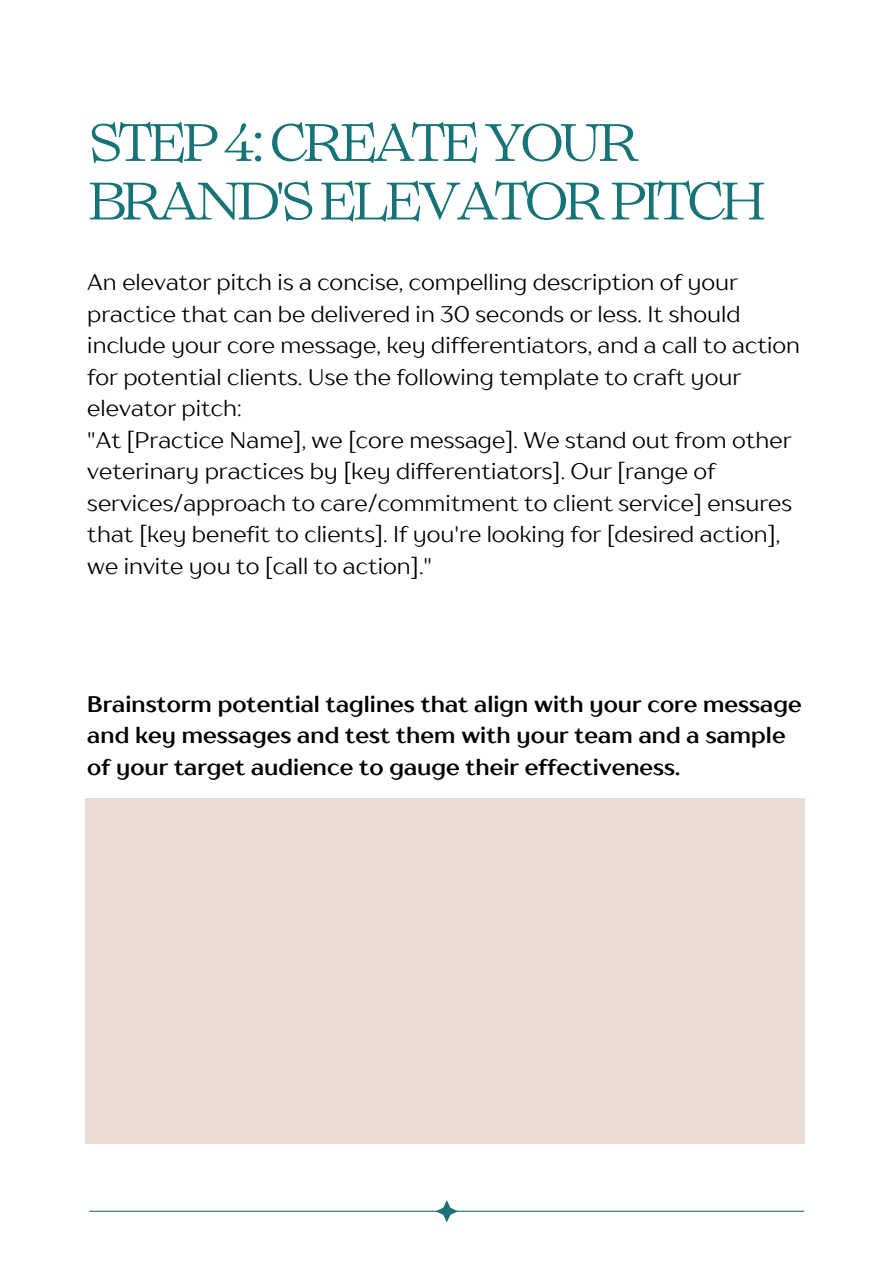
<style>
.page{position:relative;width:894px;height:1264px;background:#fff}
.page>*{position:absolute;margin:0;border:0;box-sizing:border-box;transform-origin:0 0}
.t1{font:52.5px/58.5px "Lovelace Text";letter-spacing:-.1em;color:#167377}
.t2{font:22.5px/31.5px "TT Drugs";color:#000}
.t3{font:700 22.5px/31.5px "TT Drugs";color:#000}
</style>
<div class="page">
<div style="left:85px;top:798px;width:719px;height:345px;background:#eadcd4"></div>
<hr style="left:89px;top:1210px;width:715px;height:1px;background:#1e7277">
<svg style="left:435px;top:1200px;width:23px;height:22px"></svg>
<h1 class="t1" style="left:87px;top:119px;width:680px">STEP 4: CREATE YOUR<br>BRAND'S ELEVATOR PITCH</h1>
<p class="t2" style="left:87px;top:266px;width:714px">An elevator pitch is a concise, compelling description of your practice that can be delivered in 30 seconds or less. It should include your core message, key differentiators, and a call to action for potential clients. Use the following template to craft your elevator pitch:</p>
<p class="t2" style="left:87px;top:424px;width:706px">"At [Practice Name], we [core message]. We stand out from other veterinary practices by [key differentiators]. Our [range of services/approach to care/commitment to client service] ensures that [key benefit to clients]. If you're looking for [desired action], we invite you to [call to action]."</p>
<h2 class="t3" style="left:87px;top:687px;width:715px">Brainstorm potential taglines that align with your core message and key messages and test them with your team and a sample of your target audience to gauge their effectiveness.</h2>
</div>
